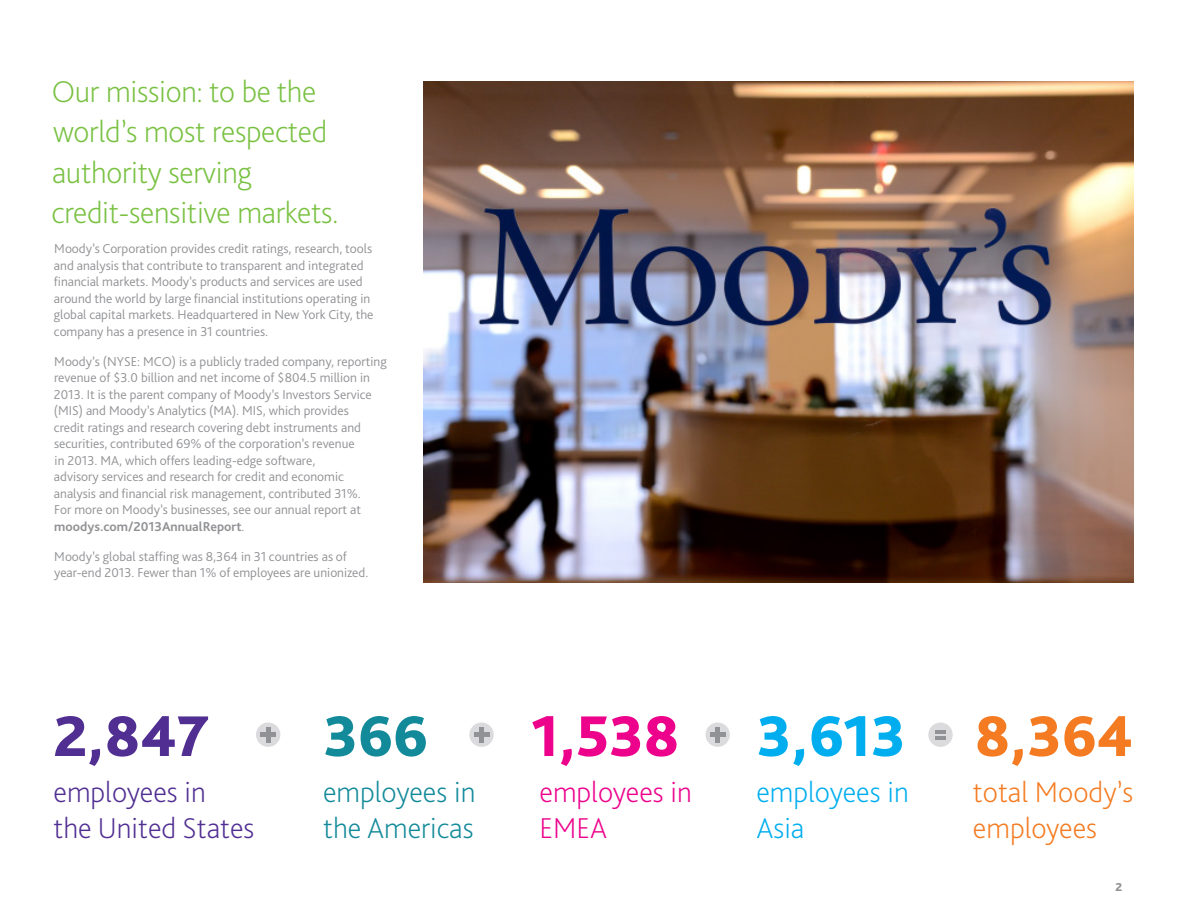
<style>
.page{position:relative;width:1188px;height:918px;background:#fff}
.page>*{position:absolute;margin:0;border:0;box-sizing:border-box;transform-origin:0 0}
.large_numbers_purple{font:800 60px "Bliss Pro";color:#502e92}
.large_numbers_purple-2{font:800 60px "Bliss Pro";color:#ed028c}
.large_numbers_purple-3{font:800 60px "Bliss Pro";color:#00aeef}
.large_numbers_purple-4{font:800 60px "Bliss Pro";color:#f47b21}
.large_numbers_purple-5{font:800 60px "Bliss Pro";color:#138a9a}
.heading_00{font:200 31.5px/40.5px "Bliss Pro";letter-spacing:-.01em;color:#79c142}
.text_large_numbers_p{font:200 30px "Bliss Pro";color:#502e92}
.text_large_numbers_p-2{font:200 30px "Bliss Pro";color:#138a9a}
.text_large_numbers_p-3{font:200 30px "Bliss Pro";color:#f47b21}
.text_large_numbers_p-4{font:200 30px/36px "Bliss Pro";color:#ed028c}
.text_large_numbers_p-5{font:200 30px/36px "Bliss Pro";color:#00aeef}
.body_text{font:300 13.5px/16.5px "Bliss Pro";color:#919295}
.t1{font:800 12px "Bliss Pro";color:#919295}
.s1{font-weight:700}
</style>
<div class="page">
<img style="left:423px;top:81px;width:711px;height:502px">
<div style="left:256px;top:723px;width:24px;height:24px;background:#dbdbdd;border-radius:50%"></div>
<hr style="left:266px;top:727px;width:4px;height:16px;background:#919295">
<div style="left:260px;top:732px;width:16px;height:5px;background:#919295"></div>
<div style="left:469px;top:723px;width:25px;height:24px;background:#dbdbdd;border-radius:50%"></div>
<div style="left:479px;top:727px;width:5px;height:16px;background:#919295"></div>
<div style="left:474px;top:732px;width:15px;height:5px;background:#919295"></div>
<div style="left:706px;top:723px;width:24px;height:24px;background:#dbdbdd;border-radius:50%"></div>
<div style="left:715px;top:727px;width:5px;height:16px;background:#919295"></div>
<div style="left:710px;top:732px;width:15px;height:5px;background:#919295"></div>
<div style="left:928px;top:723px;width:25px;height:24px;background:#dbdbdd;border-radius:50%"></div>
<svg style="left:935px;top:730px;width:11px;height:9px"></svg>
<p class="heading_00" style="left:52px;top:70px;width:289px">Our mission: to be the world’s most respected authority serving credit-sensitive markets.</p>
<p class="body_text" style="left:54px;top:240px;width:321px">Moody’s Corporation provides credit ratings, research, tools and analysis that contribute to transparent and integrated financial markets. Moody’s products and services are used around the world by large financial institutions operating in global capital markets. Headquartered in New York City, the company has a presence in 31 countries.</p>
<p class="body_text" style="left:54px;top:353px;width:334px">Moody’s (NYSE: MCO) is a publicly traded company, reporting revenue of $3.0 billion and net income of $804.5 million in 2013. It is the parent company of Moody’s Investors Service (MIS) and Moody’s Analytics (MA). MIS, which provides<br>credit ratings and research covering debt instruments and securities, contributed 69% of the corporation’s revenue<br>in 2013. MA, which offers leading-edge software,<br>advisory services and research for credit and economic analysis and financial risk management, contributed 31%.<br>For more on Moody’s businesses, see our annual report at <span class="s1">moodys.com/2013AnnualReport</span>.</p>
<p class="body_text" style="left:54px;top:548px;width:316px">Moody’s global staffing was 8,364 in 31 countries as of year-end 2013. Fewer than 1% of employees are unionized.</p>
<p class="large_numbers_purple" style="left:54px;top:699px;width:156px">2,847</p>
<p class="text_large_numbers_p" style="left:54px;top:774px;width:154px">employees in</p>
<p class="text_large_numbers_p" style="left:54px;top:810px;width:202px">the United States</p>
<p class="large_numbers_purple-5" style="left:323px;top:699px;width:106px">366</p>
<p class="text_large_numbers_p-2" style="left:323px;top:774px;width:154px">employees in</p>
<p class="text_large_numbers_p-2" style="left:323px;top:810px;width:152px">the Americas</p>
<p class="large_numbers_purple-2" style="left:531px;top:699px;width:150px">1,538</p>
<p class="text_large_numbers_p-4" style="left:540px;top:774px;width:154px">employees in<br>EMEA</p>
<p class="large_numbers_purple-3" style="left:757px;top:699px;width:150px">3,613</p>
<p class="text_large_numbers_p-5" style="left:756px;top:774px;width:154px">employees in<br>Asia</p>
<p class="large_numbers_purple-4" style="left:975px;top:699px;width:160px">8,364</p>
<p class="text_large_numbers_p-3" style="left:973px;top:774px;width:162px">total Moody’s</p>
<p class="text_large_numbers_p-3" style="left:973px;top:810px;width:126px">employees</p>
<p class="t1" style="left:1116px;top:879px;width:8px">2</p>
</div>
